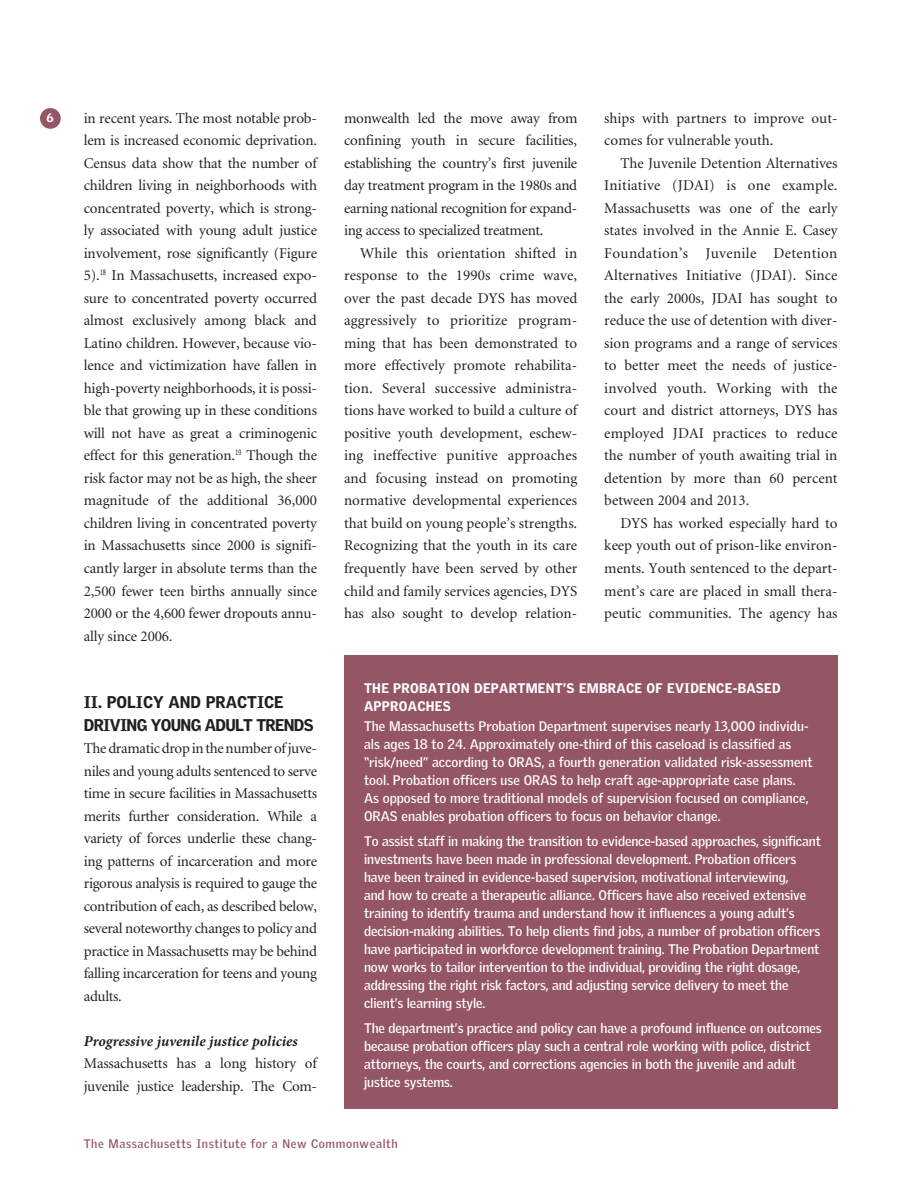
<style>
.page{position:relative;width:919px;height:1189px;background:#fff}
.page>*{position:absolute;margin:0;border:0;box-sizing:border-box;transform-origin:0 0}
.subhead{font:900 16.5px/22.5px "Griffith Gothic";letter-spacing:-.04em;color:#231f20}
.final_body_copy{font:15px/22.5px "Minion";letter-spacing:-.01em;color:#231f20;text-align:justify}
.italic_sub_sub{font:italic 700 15px "Minion Pro";color:#231f20}
.sidebar_text{font:700 13.5px/18px "Griffith Gothic";letter-spacing:-.01em;color:#fff}
.sidebar_head{font:900 13.5px/17.2px "Griffith Gothic";letter-spacing:.02em;color:#fff}
.t1{font:700 12px "Griffith Gothic";letter-spacing:.05em;color:#945565}
.t2{font:900 12px "Griffith Gothic";color:#fff}
</style>
<div class="page">
<div style="left:40px;top:108px;width:21px;height:21px;background:#945565;border-radius:50%"></div>
<div style="left:344px;top:655px;width:493px;height:453px;background:#945565"></div>
<p class="t2" style="left:46px;top:111px;width:9px">6</p>
<p class="final_body_copy" style="left:84px;top:107px;width:235px">in recent years. The most notable prob&shy;lem is increased economic deprivation.<br>Census data show that the number of children living in neighborhoods with concentrated poverty, which is strong&shy;ly associated with young adult justice involvement, rose significantly (Figure 5).<sup>18</sup> In Massachusetts, increased expo&shy;sure to concentrated poverty occurred almost exclusively among black and Latino children. However, because vio&shy;lence and victimization have fallen in high-poverty neighborhoods, it is possi&shy;ble that growing up in these conditions will not have as great a criminogenic effect for this generation.<sup>19</sup> Though the risk factor may not be as high, the sheer magnitude of the additional 36,000 children living in concentrated poverty in Massachusetts since 2000 is signifi&shy;cantly larger in absolute terms than the 2,500 fewer teen births annually since 2000 or the 4,600 fewer dropouts annu&shy;ally since 2006.</p>
<p class="subhead" style="left:84px;top:690px;width:231px">II. POLICY AND PRACTICE<br>DRIVING YOUNG ADULT TRENDS</p>
<p class="final_body_copy" style="left:84px;top:737px;width:235px">The dramatic drop in the number of juve&shy;niles and young adults sentenced to serve time in secure facilities in Massachusetts merits further consideration. While a variety of forces underlie these chang&shy;ing patterns of incarceration and more rigorous analysis is required to gauge the contribution of each, as described below, several noteworthy changes to policy and practice in Massachusetts may be behind falling incarceration for teens and young adults.</p>
<p class="italic_sub_sub" style="left:84px;top:1030px;width:215px">Progressive juvenile justice policies</p>
<p class="final_body_copy" style="left:84px;top:1052px;width:235px">Massachusetts has a long history of juvenile justice leadership. The Com-</p>
<p class="final_body_copy" style="left:344px;top:107px;width:235px">monwealth led the move away from confining youth in secure facilities, establishing the country’s first juvenile day treatment program in the 1980s and earning national recognition for expand&shy;ing access to specialized treatment.</p>
<p class="final_body_copy" style="left:344px;top:242px;width:235px;text-indent:16px">While this orientation shifted in response to the 1990s crime wave, over the past decade DYS has moved aggressively to prioritize program&shy;ming that has been demonstrated to more effectively promote rehabilita&shy;tion. Several successive administra&shy;tions have worked to build a culture of positive youth development, eschew&shy;ing ineffective punitive approaches and focusing instead on promoting normative developmental experiences that build on young people’s strengths.<br>Recognizing that the youth in its care frequently have been served by other child and family services agencies, DYS has also sought to develop relation-</p>
<p class="final_body_copy" style="left:604px;top:107px;width:235px">ships with partners to improve out&shy;comes for vulnerable youth.</p>
<p class="final_body_copy" style="left:604px;top:152px;width:235px;text-indent:16px">The Juvenile Detention Alternatives Initiative (JDAI) is one example.<br>Massachusetts was one of the early states involved in the Annie E. Casey Foundation’s Juvenile Detention Alternatives Initiative (JDAI). Since the early 2000s, JDAI has sought to reduce the use of detention with diver&shy;sion programs and a range of services to better meet the needs of justice&shy;involved youth. Working with the court and district attorneys, DYS has employed JDAI practices to reduce the number of youth awaiting trial in detention by more than 60 percent between 2004 and 2013.</p>
<p class="final_body_copy" style="left:604px;top:512px;width:235px;text-indent:16px">DYS has worked especially hard to keep youth out of prison-like environ&shy;ments. Youth sentenced to the depart&shy;ment’s care are placed in small thera&shy;peutic communities. The agency has</p>
<p class="sidebar_head" style="left:364px;top:679px;width:418px">THE PROBATION DEPARTMENT’S EMBRACE OF EVIDENCE-BASED<br>APPROACHES</p>
<p class="sidebar_text" style="left:364px;top:717px;width:450px">The Massachusetts Probation Department supervises nearly 13,000 individu&shy;als ages 18 to 24. Approximately one-third of this caseload is classified as “risk/need” according to ORAS, a fourth generation validated risk-assessment tool. Probation officers use ORAS to help craft age-appropriate case plans.<br>As opposed to more traditional models of supervision focused on compliance, ORAS enables probation officers to focus on behavior change.</p>
<p class="sidebar_text" style="left:364px;top:832px;width:458px">To assist staff in making the transition to evidence-based approaches, significant investments have been made in professional development. Probation officers have been trained in evidence-based supervision, motivational interviewing,<br>and how to create a therapeutic alliance. Officers have also received extensive training to identify trauma and understand how it influences a young adult’s decision-making abilities. To help clients find jobs, a number of probation officers have participated in workforce development training. The Probation Department now works to tailor intervention to the individual, providing the right dosage, addressing the right risk factors, and adjusting service delivery to meet the client’s learning style.</p>
<p class="sidebar_text" style="left:364px;top:1018px;width:458px">The department’s practice and policy can have a profound influence on outcomes because probation officers play such a central role working with police, district attorneys, the courts, and corrections agencies in both the juvenile and adult justice systems.</p>
<p class="t1" style="left:84px;top:1136px;width:315px">The Massachusetts Institute for a New Commonwealth</p>
</div>
